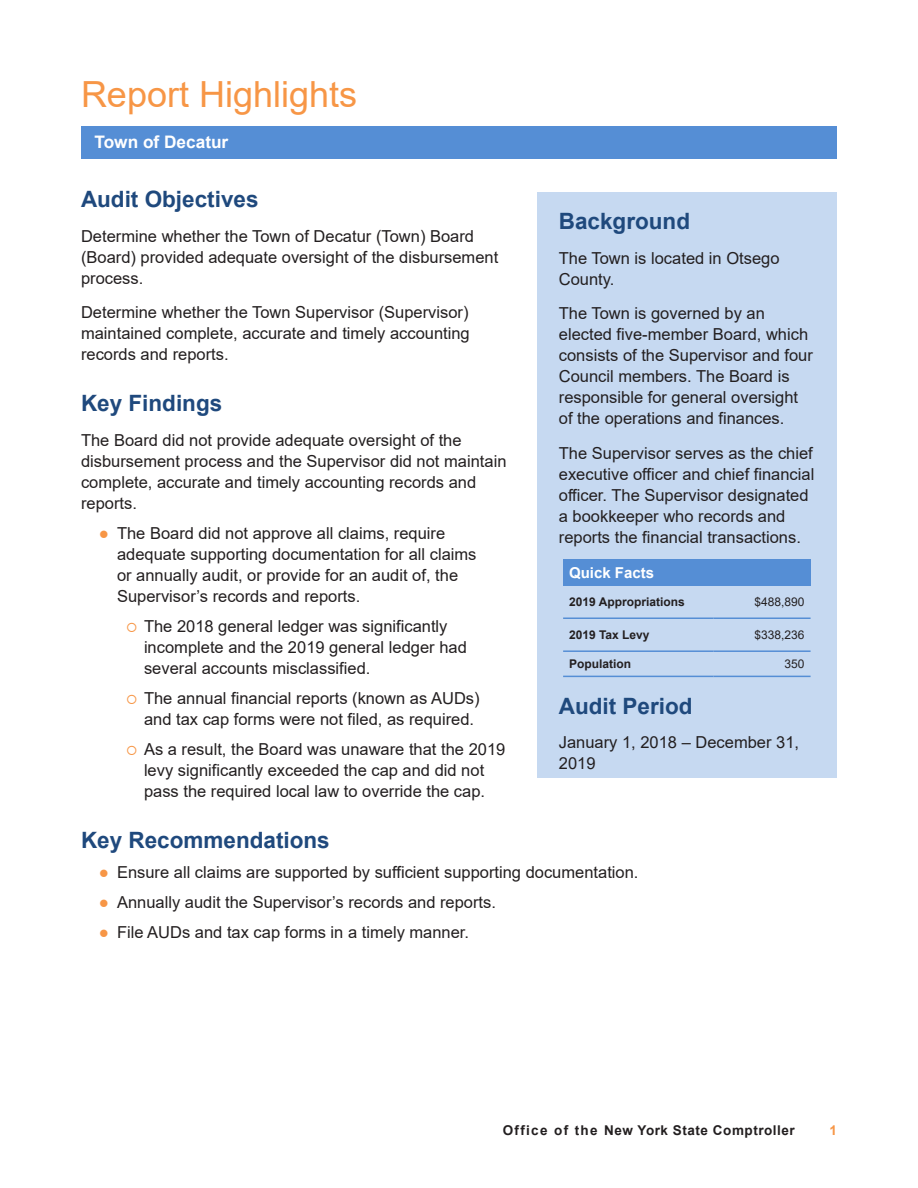
<style>
.page{position:relative;width:918px;height:1188px;background:#fff}
.page>*{position:absolute;margin:0;border:0;box-sizing:border-box;transform-origin:0 0}
.Section_Heads{font:36px "Arial";color:#f79646}
._2_Subheads{font:700 22.5px "Arial";color:#1f497d}
.t1{font:700 17.25px "Arial";color:#fff}
.Body_Text{font:16.5px/21px "Arial";color:#231f20}
.Footnotes{font:700 15px "Arial";color:#fff}
.t2{font:700 13.5px "Arial";letter-spacing:.04em;color:#231f20}
.t3{font:700 13.5px "Arial";color:#f79646}
.Footnotes-2{font:700 12px "Arial";color:#231f20}
.Footnotes-3{font:12px "Arial";color:#231f20}
.s1{color:#f79646}
</style>
<div class="page">
<hr style="left:81px;top:126px;width:756px;height:3px;background:#558ed5">
<div style="left:538px;top:192px;width:299px;height:586px;background:#c6d9f1"></div>
<div style="left:81px;top:128px;width:756px;height:31px;background:#558ed5"></div>
<div style="left:563px;top:559px;width:248px;height:27px;background:#558ed5"></div>
<hr style="left:563px;top:618px;width:150px;height:1px;background:#558ed5">
<hr style="left:713px;top:618px;width:98px;height:1px;background:#558ed5">
<hr style="left:563px;top:650px;width:150px;height:2px;background:#558ed5">
<hr style="left:713px;top:650px;width:98px;height:2px;background:#558ed5">
<hr style="left:563px;top:676px;width:150px;height:1px;background:#558ed5">
<hr style="left:713px;top:676px;width:98px;height:1px;background:#558ed5">
<p class="Section_Heads" style="left:81px;top:70px;width:278px">Report Highlights</p>
<p class="t1" style="left:94px;top:129px;width:135px">Town of Decatur</p>
<p class="_2_Subheads" style="left:81px;top:184px;width:179px">Audit Objectives</p>
<p class="Body_Text" style="left:81px;top:226px;width:419px">Determine whether the Town of Decatur (Town) Board (Board) provided adequate oversight of the disbursement process.</p>
<p class="Body_Text" style="left:81px;top:302px;width:390px;text-align:justify">Determine whether the Town Supervisor (Supervisor) maintained complete, accurate and timely accounting records and reports.</p>
<p class="_2_Subheads" style="left:81px;top:388px;width:143px">Key Findings</p>
<p class="Body_Text" style="left:81px;top:430px;width:427px">The Board did not provide adequate oversight of the disbursement process and the Supervisor did not maintain complete, accurate and timely accounting records and reports.</p>
<p class="Body_Text" style="left:117px;top:523px;width:361px;text-indent:-18px"><span class="s1">●</span> The Board did not approve all claims, require adequate supporting documentation for all claims or annually audit, or provide for an audit of, the Supervisor’s records and reports.</p>
<p class="Body_Text" style="left:144px;top:616px;width:324px;text-indent:-18px"><span class="s1">○</span> The 2018 general ledger was significantly incomplete and the 2019 general ledger had several accounts misclassified.</p>
<p class="Body_Text" style="left:144px;top:688px;width:337px;text-indent:-18px"><span class="s1">○</span> The annual financial reports (known as AUDs) and tax cap forms were not filed, as required.</p>
<p class="Body_Text" style="left:126px;top:739px;width:381px;text-align:center"><span class="s1">○</span> As a result, the Board was unaware that the 2019 levy significantly exceeded the cap and did not<br>pass the required local law to override the cap.</p>
<p class="_2_Subheads" style="left:81px;top:824px;width:250px">Key Recommendations</p>
<p class="Body_Text" style="left:99px;top:862px;width:541px"><span class="s1">●</span> Ensure all claims are supported by sufficient supporting documentation.</p>
<p class="Body_Text" style="left:99px;top:892px;width:399px"><span class="s1">●</span> Annually audit the Supervisor’s records and reports.</p>
<p class="Body_Text" style="left:99px;top:922px;width:372px"><span class="s1">●</span> File AUDs and tax cap forms in a timely manner.</p>
<p class="_2_Subheads" style="left:559px;top:206px;width:133px">Background</p>
<p class="Body_Text" style="left:559px;top:247px;width:222px">The Town is located in Otsego<br>County.</p>
<p class="Body_Text" style="left:559px;top:303px;width:256px">The Town is governed by an elected five-member Board, which consists of the Supervisor and four<br>Council members. The Board is responsible for general oversight of the operations and finances.</p>
<p class="Body_Text" style="left:559px;top:442px;width:257px">The Supervisor serves as the chief executive officer and chief financial officer. The Supervisor designated a bookkeeper who records and reports the financial transactions.</p>
<p class="Footnotes" style="left:569px;top:562px;width:87px">Quick Facts</p>
<p class="Footnotes-2" style="left:569px;top:594px;width:117px">2019 Appropriations</p>
<p class="Footnotes-3" style="left:755px;top:594px;width:52px">$488,890</p>
<p class="Footnotes-2" style="left:569px;top:626px;width:82px">2019 Tax Levy</p>
<p class="Footnotes-3" style="left:755px;top:627px;width:52px">$338,236</p>
<p class="Footnotes-2" style="left:569px;top:655px;width:64px">Population</p>
<p class="Footnotes-3" style="left:785px;top:656px;width:22px">350</p>
<p class="_2_Subheads" style="left:559px;top:690px;width:135px">Audit Period</p>
<p class="Body_Text" style="left:559px;top:732px;width:242px">January 1, 2018 – December 31,<br>2019</p>
<p class="t2" style="left:503px;top:1121px;width:294px">Office of the New York State Comptroller</p>
<p class="t3" style="left:829px;top:1121px;width:9px">1</p>
</div>
